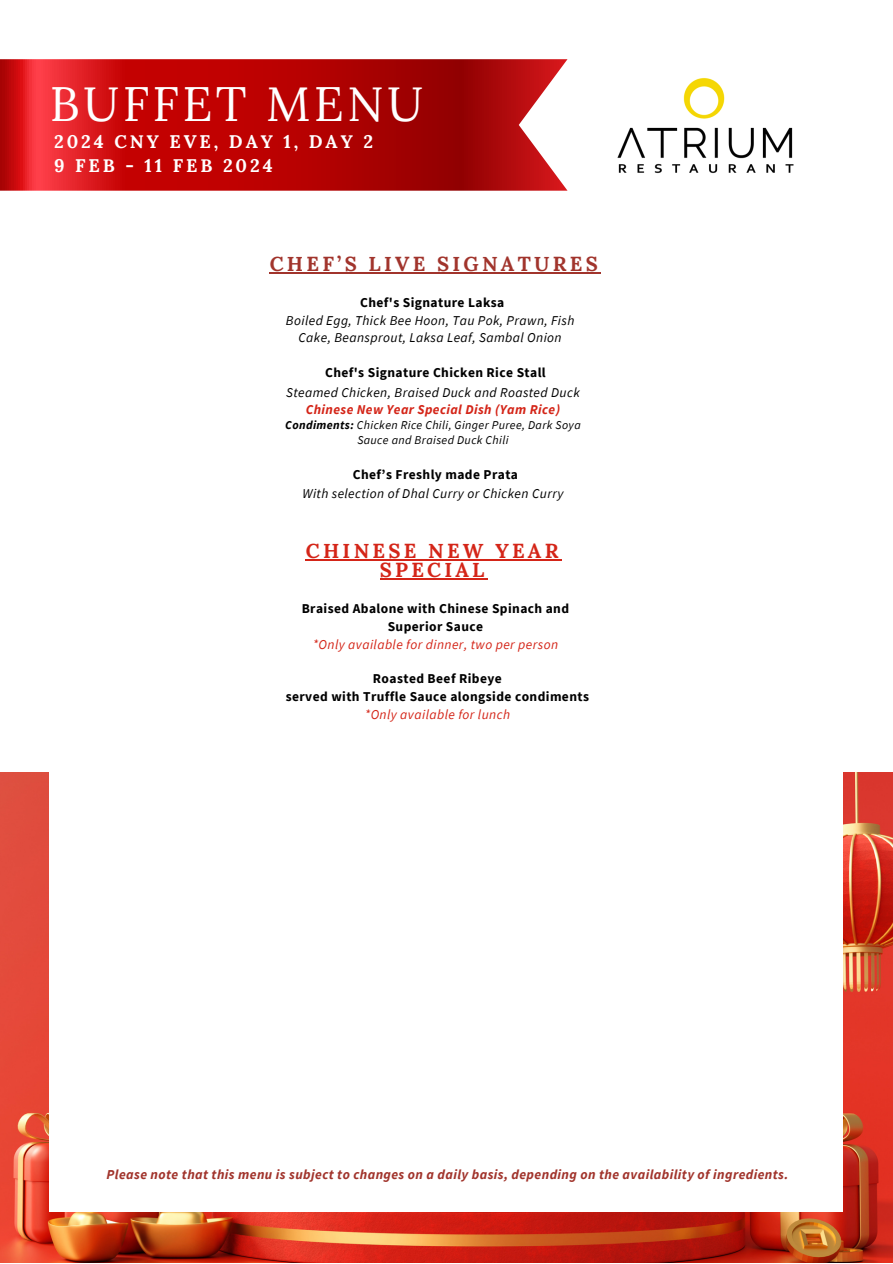
<style>
.page{position:relative;width:893px;height:1264px;background:#fff}
.page>*{position:absolute;margin:0;border:0;box-sizing:border-box;transform-origin:0 0}
.t1{font:48.15px "Lora";letter-spacing:.07em;color:#fff}
.t2{font:700 20.25px/19px "Lora";letter-spacing:.16em;color:#d42518;text-align:center}
.t3{font:700 20.25px "Lora";letter-spacing:.16em;color:#a1342c}
.t4{font:700 18.15px "Lora";letter-spacing:.16em;color:#fff}
.t5{font:italic 700 13.65px "Source Sans Pro";letter-spacing:.03em;color:#a1342c}
.t6{font:700 13.5px/18px "Source Sans Pro";letter-spacing:.03em;color:#000;text-align:center}
.t7{font:italic 13.5px/16.8px "Source Sans Pro";letter-spacing:.03em;color:#000;text-align:center}
.t8{font:italic 13.5px "Source Sans Pro";letter-spacing:.03em;color:#d42518}
.t9{font:italic 700 13.5px "Source Sans Pro";letter-spacing:.03em;color:#d42518}
.t10{font:italic 12px/15px "Source Sans Pro";letter-spacing:.03em;color:#000;text-align:center}
.s1{font-weight:700}
</style>
<div class="page">
<img style="left:0;top:772px;width:892px;height:490px">
<img style="left:842px;top:1082px;width:3px;height:85px">
<div style="left:50px;top:17px;width:792px;height:1193px;background:#fff"></div>
<img style="left:617px;top:78px;width:177px;height:96px">
<svg style="left:0;top:59px;width:567px;height:132px;background:#be1214"></svg>
<hr style="left:270px;top:272px;width:331px;height:2px;background:#a1342c">
<hr style="left:306px;top:559px;width:256px;height:1px;background:#d42518">
<hr style="left:380px;top:578px;width:107px;height:1px;background:#d42518">
<p class="t1" style="left:50px;top:73px;width:375px">BUFFET MENU</p>
<p class="t4" style="left:54px;top:130px;width:320px">2024 CNY EVE, DAY 1, DAY 2</p>
<p class="t4" style="left:54px;top:153px;width:220px">9 FEB - 11 FEB 2024</p>
<p class="t3" style="left:270px;top:251px;width:329px">CHEF’S LIVE SIGNATURES</p>
<p class="t6" style="left:360px;top:293px;width:146px">Chef's Signature Laksa</p>
<p class="t7" style="left:286px;top:312px;width:290px">Boiled Egg, Thick Bee Hoon, Tau Pok, Prawn, Fish<br>Cake, Beansprout, Laksa Leaf, Sambal Onion</p>
<p class="t6" style="left:325px;top:363px;width:222px">Chef's Signature Chicken Rice Stall</p>
<p class="t7" style="left:286px;top:384px;width:295px">Steamed Chicken, Braised Duck and Roasted Duck</p>
<p class="t9" style="left:306px;top:401px;width:256px">Chinese New Year Special Dish (Yam Rice)</p>
<p class="t10" style="left:285px;top:417px;width:297px"><span class="s1">Condiments:</span> Chicken Rice Chili, Ginger Puree, Dark Soya<br>Sauce and Braised Duck Chili</p>
<p class="t6" style="left:353px;top:465px;width:167px">Chef’s Freshly made Prata</p>
<p class="t7" style="left:302px;top:485px;width:262px">With selection of Dhal Curry or Chicken Curry</p>
<p class="t2" style="left:306px;top:541px;width:254px">CHINESE NEW YEAR<br>SPECIAL</p>
<p class="t6" style="left:302px;top:599px;width:269px">Braised Abalone with Chinese Spinach and<br>Superior Sauce</p>
<p class="t8" style="left:313px;top:636px;width:247px">*Only available for dinner, two per person</p>
<p class="t6" style="left:373px;top:669px;width:130px">Roasted Beef Ribeye</p>
<p class="t6" style="left:286px;top:687px;width:305px">served with Truffle Sauce alongside condiments</p>
<p class="t8" style="left:365px;top:705px;width:147px">*Only available for lunch</p>
<p class="t5" style="left:107px;top:1165px;width:683px">Please note that this menu is subject to changes on a daily basis, depending on the availability of ingredients.</p>
</div>
